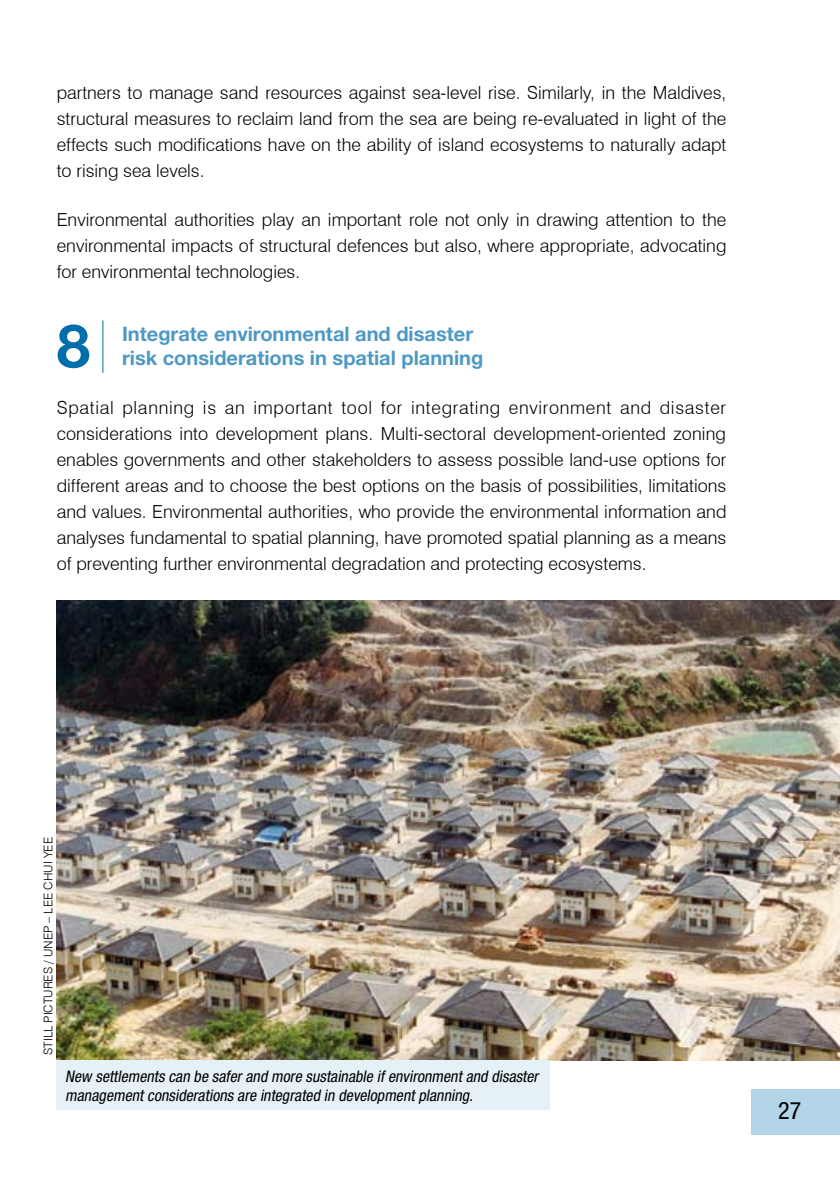
<style>
.page{position:relative;width:840px;height:1191px;background:#fff}
.page>*{position:absolute;margin:0;border:0;box-sizing:border-box;transform-origin:0 0}
.t1{font:700 60px "Helvetica Neue";color:#006eab}
.t2{font:condensed 24px "Helvetica Neue";color:#000}
.t3{font:700 20px/24px "Helvetica Neue";color:#4d99c4}
.t4{font:300 18px/26px "Swiss 721 BT";color:#000;text-align:justify}
.t5{font:italic condensed 16px/19.2px "Helvetica Neue";color:#000}
.t6{font:300 12px "Swiss 721 BT";color:#000}
</style>
<div class="page">
<div style="left:750px;top:1089px;width:89px;height:45px;background:#b3d3e6"></div>
<img style="left:57px;top:600px;width:782px;height:460px">
<div style="left:57px;top:1060px;width:492px;height:50px;background:#e6f0f7"></div>
<hr style="left:102px;top:320px;width:1px;height:53px;background:#006eab">
<p class="t4" style="left:57px;top:79px;width:670px">partners to manage sand resources against sea-level rise. Similarly, in the Maldives, structural measures to reclaim land from the sea are being re-evaluated in light of the effects such modifications have on the ability of island ecosystems to naturally adapt to rising sea levels.</p>
<p class="t4" style="left:57px;top:206px;width:670px">Environmental authorities play an important role not only in drawing attention to the environmental impacts of structural defences but also, where appropriate, advocating for environmental technologies.</p>
<h1 class="t1" style="left:57px;top:309px;width:35px">8</h1>
<p class="t3" style="left:122px;top:322px;width:362px">Integrate environmental and disaster risk considerations in spatial planning</p>
<p class="t4" style="left:57px;top:394px;width:670px">Spatial planning is an important tool for integrating environment and disaster considerations into development plans. Multi-sectoral development-oriented zoning enables governments and other stakeholders to assess possible land-use options for different areas and to choose the best options on the basis of possibilities, limitations and values. Environmental authorities, who provide the environmental information and analyses fundamental to spatial planning, have promoted spatial planning as a means of preventing further environmental degradation and protecting ecosystems.</p>
<p class="t6" style="left:41px;top:1054px;width:219px;rotate:-90deg">Still Pictures / UNEP – Lee Chui Yee</p>
<p class="t5" style="left:65px;top:1066px;width:477px">New settlements can be saferand more sustainable ifenvironmentand disaster managementconsiderations are integrated in developmentplanning.</p>
<h2 class="t2" style="left:777px;top:1096px;width:23px">27</h2>
</div>
